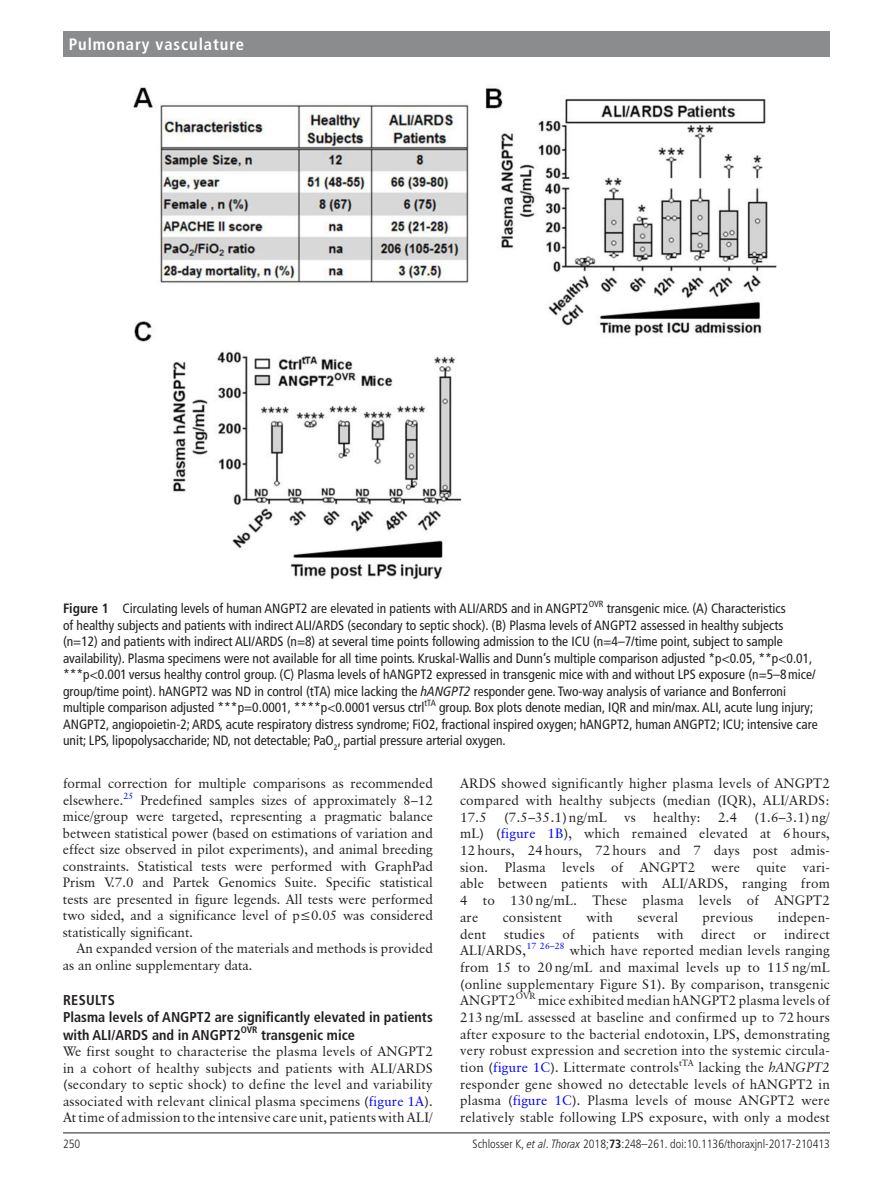
<style>
.page{position:relative;width:893px;height:1191px;background:#fff}
.page>*{position:absolute;margin:0;border:0;box-sizing:border-box;transform-origin:0 0}
.t1{font:700 condensed 16.5px "Frutiger LT Pro";letter-spacing:.055em;color:#fff}
.t2{font:700 condensed 14.25px/17.2px "Frutiger LT Pro";color:#231f20}
.t3{font:13.5px/16.6px "Classical Garamond BT";letter-spacing:.015em;color:#231f20;text-align:justify}
.t4{font:condensed 13.5px/16.5px "Frutiger LT Pro";color:#231f20}
.t5{font:300 condensed 12px "Frutiger LT Pro";color:#231f20}
.t6{font:700 condensed 9.45px "Frutiger LT Pro";color:#231f20}
.t7{font:9px "Classical Garamond BT";color:#00f}
.t8{font:9px "Classical Garamond BT";color:#231f20}
.t9{font:condensed 9px "Frutiger LT Pro";color:#231f20}
.s1{font-weight:700}
.s2{font-style:italic}
.s3{color:#00f}
</style>
<div class="page">
<hr style="left:63px;top:1132px;width:767px;height:1px;background:#231f20">
<div style="left:63px;top:31px;width:767px;height:25px;background:#8a8c8e"></div>
<img style="left:133px;top:87px;width:643px;height:493px">
<p class="t1" style="left:69px;top:34px;width:177px">Pulmonary vasculature</p>
<p class="t4" style="left:63px;top:600px;width:527px"><span class="s1">Figure 1</span> Circulating levels of human ANGPT2 are elevated in patients with ALI/ARDS and in ANGPT2</p>
<p class="t9" style="left:589px;top:599px;width:16px">OVR</p>
<p class="t4" style="left:63px;top:600px;width:756px;text-indent:544px">transgenic mice. (A) Characteristics<br>of healthy subjects and patients with indirect ALI/ARDS (secondary to septic shock). (B) Plasma levels of ANGPT2 assessed in healthy subjects (n=12) and patients with indirect ALI/ARDS (n=8) at several time points following admission to the ICU (n=4–7/time point, subject to sample availability). Plasma specimens were not available for all time points. Kruskal-Wallis and Dunn’s multiple comparison adjusted *p&lt;0.05, **p&lt;0.01, ***p&lt;0.001 versus healthy control group. (C) Plasma levels of hANGPT2 expressed in transgenic mice with and without LPS exposure (n=5–8mice/ group/time point). hANGPT2 was ND in control (tTA) mice lacking the <span class="s2">hANGPT2</span> responder gene. Two-way analysis of variance and Bonferroni multiple comparison adjusted ***p=0.0001, ****p&lt;0.0001 versus ctrl<sup>tTA</sup> group. Box plots denote median, IQR and min/max. ALI, acute lung injury; ANGPT2, angiopoietin-2; ARDS, acute respiratory distress syndrome; FiO2, fractional inspired oxygen; hANGPT2, human ANGPT2; ICU; intensive care unit; LPS, lipopolysaccharide; ND, not detectable; PaO<sub>2</sub>, partial pressure arterial oxygen.</p>
<p class="t3" style="left:63px;top:775px;width:371px">formal correction for multiple comparisons as recommended elsewhere.<sup>25</sup></p>
<p class="t3" style="left:63px;top:791px;width:371px;text-indent:77px">Predefined samples sizes of approximately 8–12 mice/group were targeted, representing a pragmatic balance between statistical power (based on estimations of variation and effect size observed in pilot experiments), and animal breeding constraints. Statistical tests were performed with GraphPad Prism V.7.0 and Partek Genomics Suite. Specific statistical tests are presented in figure legends. All tests were performed two sided, and a significance level of p≤0.05 was considered statistically significant.</p>
<p class="t3" style="left:63px;top:940px;width:371px;text-indent:14px">An expanded version of the materials and methods is provided as an online supplementary data.</p>
<p class="t2" style="left:63px;top:991px;width:371px">Results<br>Plasma levels of ANGPT2 are significantly elevated in patients with ALI/ARDS</p>
<p class="t2" style="left:152px;top:1026px;width:90px">and in ANGPT2</p>
<p class="t6" style="left:241px;top:1024px;width:17px">OVR</p>
<p class="t2" style="left:261px;top:1026px;width:95px">transgenic mice</p>
<p class="t3" style="left:63px;top:1043px;width:371px">We first sought to characterise the plasma levels of ANGPT2 in a cohort of healthy subjects and patients with ALI/ARDS (secondary to septic shock) to define the level and variability associated with relevant clinical plasma specimens (<span class="s3">figure 1A</span>).<br>At time of admission to the intensive care unit, patients with ALI/</p>
<p class="t3" style="left:460px;top:775px;width:371px">ARDS showed significantly higher plasma levels of ANGPT2 compared with healthy subjects (median (IQR), ALI/ARDS:<br>17.5</p>
<p class="t3" style="left:504px;top:808px;width:104px">(7.5–35.1) ng/mL</p>
<p class="t3" style="left:624px;top:808px;width:13px">vs</p>
<p class="t3" style="left:653px;top:808px;width:49px">healthy:</p>
<p class="t3" style="left:718px;top:808px;width:21px">2.4</p>
<p class="t3" style="left:460px;top:808px;width:371px;text-indent:295px">(1.6–3.1) ng/ mL) (<span class="s3">figure 1B</span>), which remained elevated at 6 hours, 12 hours, 24 hours, 72 hours and 7 days post admis&shy;sion. Plasma levels of ANGPT2 were quite vari&shy;able between patients with ALI/ARDS, ranging from 4 to 130 ng/mL. These plasma levels of ANGPT2 are</p>
<p class="t3" style="left:503px;top:908px;width:61px">consistent</p>
<p class="t3" style="left:586px;top:908px;width:28px">with</p>
<p class="t3" style="left:637px;top:908px;width:42px">several</p>
<p class="t3" style="left:703px;top:908px;width:52px">previous</p>
<p class="t3" style="left:778px;top:908px;width:54px">indepen-</p>
<p class="t3" style="left:460px;top:925px;width:28px">dent</p>
<p class="t3" style="left:504px;top:925px;width:42px">studies</p>
<p class="t3" style="left:562px;top:925px;width:14px">of</p>
<p class="t3" style="left:593px;top:925px;width:48px">patients</p>
<p class="t3" style="left:657px;top:925px;width:28px">with</p>
<p class="t3" style="left:701px;top:925px;width:36px">direct</p>
<p class="t3" style="left:753px;top:925px;width:14px">or</p>
<p class="t3" style="left:784px;top:925px;width:47px">indirect</p>
<p class="t3" style="left:460px;top:942px;width:68px">ALI/ARDS,</p>
<p class="t7" style="left:526px;top:940px;width:40px">17 26–28</p>
<p class="t3" style="left:460px;top:942px;width:371px;text-indent:110px">which have reported median levels ranging from 15 to 20 ng/mL and maximal levels up to 115 ng/mL (online supplementary Figure S1). By comparison, transgenic ANGPT2</p>
<p class="t8" style="left:516px;top:990px;width:21px">OVR</p>
<p class="t3" style="left:460px;top:992px;width:371px;text-indent:78px">mice exhibited median hANGPT2 plasma levels of 213 ng/mL assessed at baseline and confirmed up to 72 hours after exposure to the bacterial endotoxin, LPS, demonstrating very robust expression and secretion into the systemic circula&shy;tion (<span class="s3">figure 1C</span>). Littermate controls<sup>tTA</sup> lacking the <span class="s2">hANGPT2 </span>responder gene showed no detectable levels of hANGPT2 in plasma (<span class="s3">figure 1C</span>). Plasma levels of mouse ANGPT2 were relatively stable following LPS exposure, with only a modest</p>
<p class="t5" style="left:63px;top:1136px;width:19px">250</p>
<p class="t5" style="left:473px;top:1136px;width:359px">Schlosser K, <span class="s2">et al</span>. <span class="s2">Thorax</span> 2018;<span class="s1">73</span>:248–261. doi:10.1136/thoraxjnl-2017-210413</p>
</div>
